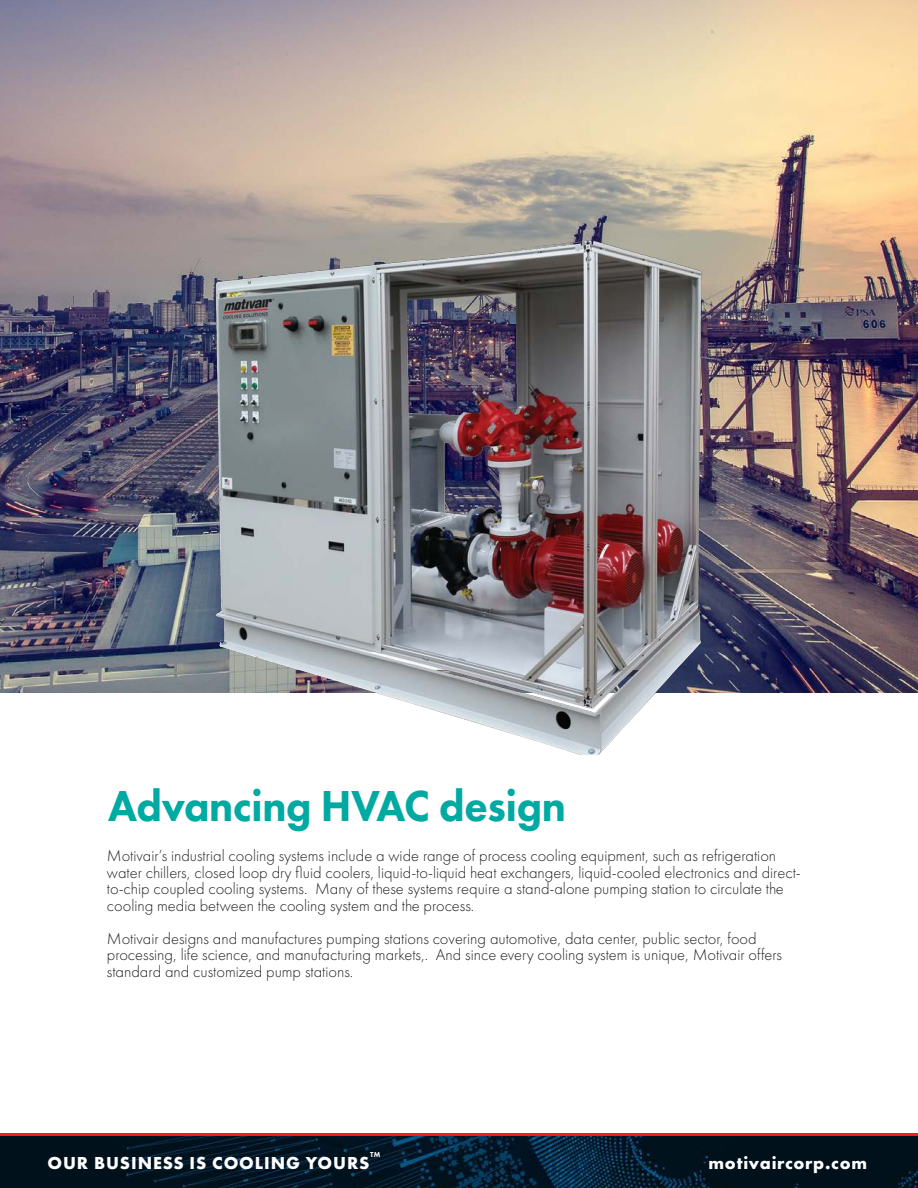
<style>
.page{position:relative;width:918px;height:1188px;background:#fff}
.page>*{position:absolute;margin:0;border:0;box-sizing:border-box;transform-origin:0 0}
.t1{font:800 45px "Futura PT";letter-spacing:-.01em;color:#00a9a2;scale:.95 1}
.t2{font:700 18px "Futura PT";letter-spacing:.05em;color:#fff}
.t3{font:300 16.5px/16.5px "Futura PT";color:#231f20}
.t4{font:800 7.5px "Futura PT";color:#fff}
</style>
<div class="page">
<svg style="left:0;top:1134px;width:918px;height:3px;background:#9f1b24"></svg>
<img style="left:0;top:1137px;width:918px;height:51px">
<img style="left:0;top:0;width:918px;height:693px">
<img style="left:212px;top:241px;width:494px;height:514px">
<p class="t1" style="left:108px;top:777px;width:484px">Advancing HVAC design</p>
<p class="t3" style="left:107px;top:848px;width:696px">Motivair’s industrial cooling systems include a wide range of process cooling equipment, such as refrigeration water chillers, closed loop dry fluid coolers, liquid-to-liquid heat exchangers, liquid-cooled electronics and direct&shy;to-chip coupled cooling systems. Many of these systems require a stand-alone pumping station to circulate the cooling media between the cooling system and the process.</p>
<p class="t3" style="left:107px;top:930px;width:677px">Motivair designs and manufactures pumping stations covering automotive, data center, public sector, food processing, life science, and manufacturing markets,. And since every cooling system is unique, Motivair offers standard and customized pump stations.</p>
<p class="t4" style="left:370px;top:1149px;width:12px">TM</p>
<p class="t2" style="left:47px;top:1151px;width:324px">OUR BUSINESS IS COOLING YOURS</p>
<p class="t2" style="left:709px;top:1151px;width:160px">motivaircorp.com</p>
</div>
